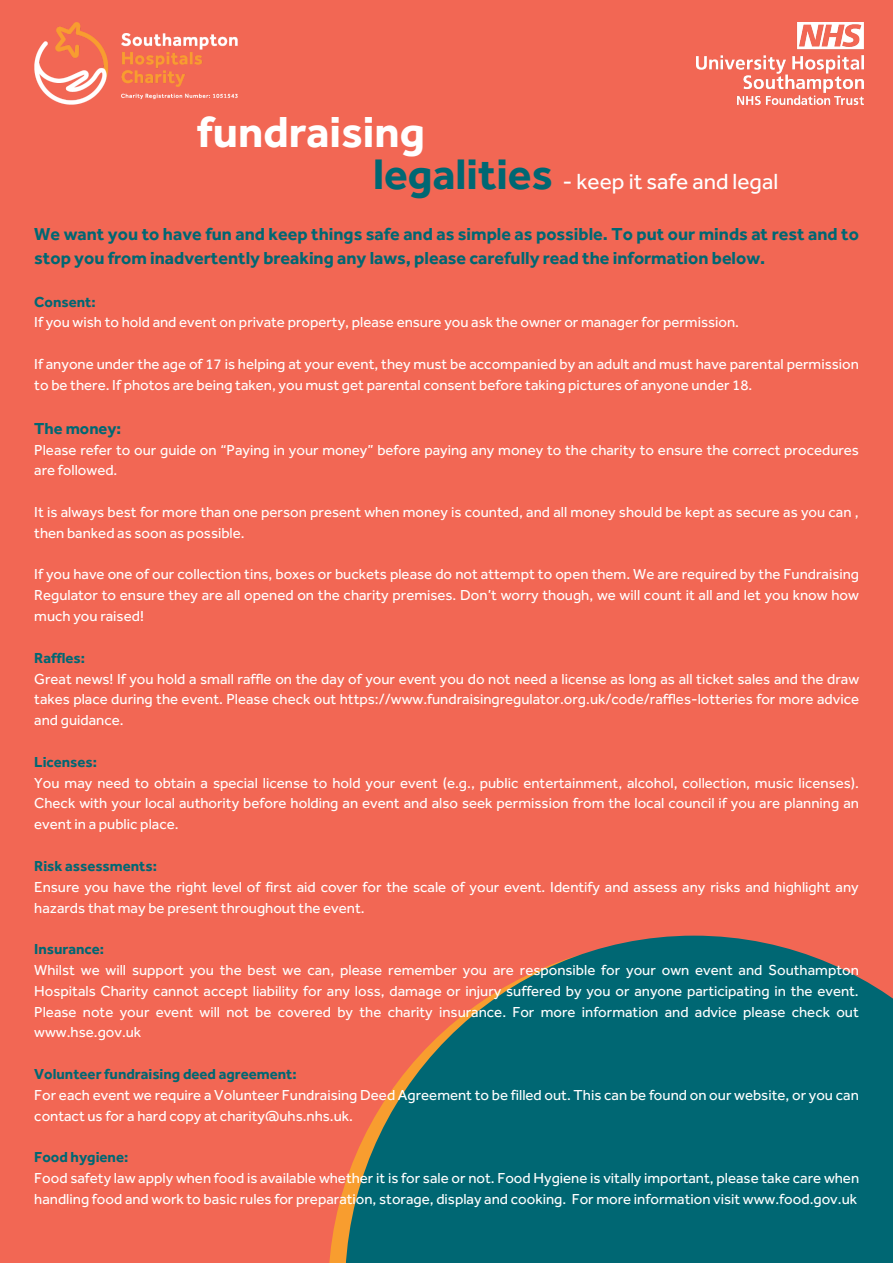
<style>
.page{position:relative;width:893px;height:1263px;background:#f26754}
.page>*{position:absolute;margin:0;border:0;box-sizing:border-box;transform-origin:0 0}
.t1{font:700 45px "Effra";color:#fff}
.t2{font:22.65px "Effra";color:#fff}
.t3{font:700 18px/24.8px "Effra";color:#006773}
.t4{font:700 16.5px "Effra";color:#006773}
.t5{font:15px/20.9px "Effra";color:#fff}
.t6{font:700 15px "Effra";color:#006773}
.s1{font-weight:700;font-size:44.25px;color:#006773}
</style>
<div class="page">
<img style="left:34px;top:23px;width:203px;height:81px">
<img style="left:696px;top:23px;width:167px;height:81px">
<svg style="left:329px;top:1185px;width:16px;height:78px"></svg>
<svg style="left:345px;top:936px;width:548px;height:327px;fill:#006773"></svg>
<h1 class="t1" style="left:197px;top:104px;width:230px">fundraising</h1>
<h2 class="t2" style="left:373px;top:168px;width:406px"><span class="s1">legalities</span> - keep it safe and legal</h2>
<p class="t3" style="left:34px;top:221px;width:826px">We want you to have fun and keep things safe and as simple as possible. To put our minds at rest and to stop you from inadvertently breaking any laws, please carefully read the information below.</p>
<p class="t6" style="left:34px;top:292px;width:63px">Consent:</p>
<p class="t5" style="left:34px;top:312px;width:706px">If you wish to hold and event on private property, please ensure you ask the owner or manager for permission.</p>
<p class="t5" style="left:34px;top:353px;width:826px">If anyone under the age of 17 is helping at your event, they must be accompanied by an adult and must have parental permission to be there. If photos are being taken, you must get parental consent before taking pictures of anyone under 18.</p>
<p class="t4" style="left:34px;top:418px;width:88px">The money:</p>
<p class="t5" style="left:34px;top:439px;width:826px">Please refer to our guide on “Paying in your money” before paying any money to the charity to ensure the correct procedures are followed.</p>
<p class="t5" style="left:34px;top:501px;width:826px">It is always best for more than one person present when money is counted, and all money should be kept as secure as you can , then banked as soon as possible.</p>
<p class="t5" style="left:34px;top:564px;width:826px;text-align:justify">If you have one of our collection tins, boxes or buckets please do not attempt to open them. We are required by the Fundraising Regulator to ensure they are all opened on the charity premises. Don’t worry though, we will count it all and let you know how much you raised!</p>
<p class="t6" style="left:34px;top:648px;width:52px">Raffles:</p>
<p class="t5" style="left:34px;top:668px;width:826px;text-align:justify">Great news! If you hold a small raffle on the day of your event you do not need a license as long as all ticket sales and the draw takes place during the event. Please check out https://www.fundraisingregulator.org.uk/code/raffles-lotteries for more advice and guidance.</p>
<p class="t6" style="left:34px;top:752px;width:64px">Licenses:</p>
<p class="t5" style="left:34px;top:772px;width:826px;text-align:justify">You may need to obtain a special license to hold your event (e.g., public entertainment, alcohol, collection, music licenses).<br>Check with your local authority before holding an event and also seek permission from the local council if you are planning an event in a public place.</p>
<p class="t6" style="left:34px;top:856px;width:124px">Risk assessments:</p>
<p class="t5" style="left:34px;top:876px;width:826px">Ensure you have the right level of first aid cover for the scale of your event. Identify and assess any risks and highlight any hazards that may be present throughout the event.</p>
<p class="t6" style="left:34px;top:940px;width:71px">Insurance:</p>
<p class="t5" style="left:34px;top:959px;width:826px;text-align:justify">Whilst we will support you the best we can, please remember you are responsible for your own event and Southampton Hospitals Charity cannot accept liability for any loss, damage or injury suffered by you or anyone participating in the event.<br>Please note your event will not be covered by the charity insurance. For more information and advice please check out www.hse.gov.uk</p>
<p class="t6" style="left:34px;top:1065px;width:264px">Volunteer fundraising deed agreement:</p>
<p class="t5" style="left:34px;top:1084px;width:826px">For each event we require a Volunteer Fundraising Deed Agreement to be filled out. This can be found on our website, or you can contact us for a hard copy at charity@uhs.nhs.uk.</p>
<p class="t6" style="left:34px;top:1148px;width:96px">Food hygiene:</p>
<p class="t5" style="left:34px;top:1167px;width:826px">Food safety law apply when food is available whether it is for sale or not. Food Hygiene is vitally important, please take care when handling food and work to basic rules for preparation, storage, display and cooking. For more information visit www.food.gov.uk</p>
</div>
